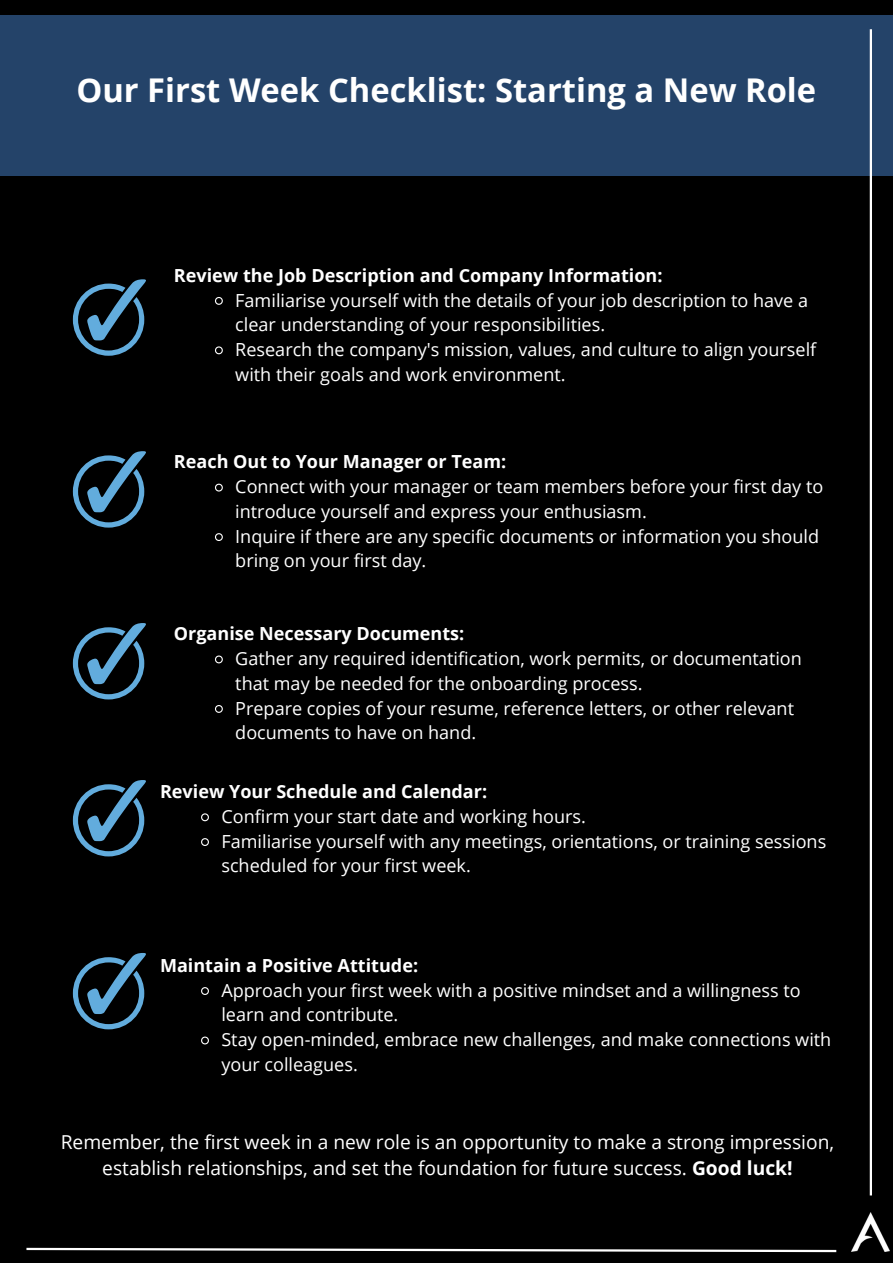
<style>
.page{position:relative;width:893px;height:1264px;background:#fff}
.page>*{position:absolute;margin:0;border:0;box-sizing:border-box;transform-origin:0 0}
.t1{font:700 32.7px "Open Sans";color:#fff}
.t2{font:19.2px/25.8px "Open Sans";color:#fff;text-align:center}
.t3{font:18px/24.8px "Open Sans";color:#fff}
.t4{font:700 18px "Open Sans";color:#fff}
.s1{font-weight:700}
</style>
<div class="page">
<div style="left:0;top:0;width:892px;height:1262px;background:#000"></div>
<div style="left:0;top:15px;width:892px;height:161px;background:#244369"></div>
<svg style="left:73px;top:279px;width:73px;height:77px"></svg>
<svg style="left:73px;top:451px;width:73px;height:76px"></svg>
<svg style="left:73px;top:623px;width:73px;height:76px"></svg>
<svg style="left:73px;top:780px;width:73px;height:76px"></svg>
<svg style="left:73px;top:953px;width:73px;height:76px"></svg>
<svg style="left:26px;top:1247px;width:811px;height:6px"></svg>
<img style="left:851px;top:1212px;width:38px;height:39px">
<svg style="left:215px;top:297px;width:8px;height:8px"></svg>
<svg style="left:215px;top:346px;width:8px;height:9px"></svg>
<svg style="left:215px;top:483px;width:8px;height:9px"></svg>
<svg style="left:215px;top:533px;width:8px;height:8px"></svg>
<hr style="left:869px;top:29px;width:2px;height:1166px;background:#fff">
<svg style="left:215px;top:655px;width:8px;height:9px"></svg>
<svg style="left:215px;top:705px;width:8px;height:8px"></svg>
<svg style="left:201px;top:813px;width:8px;height:9px"></svg>
<svg style="left:201px;top:838px;width:8px;height:8px"></svg>
<svg style="left:201px;top:987px;width:8px;height:8px"></svg>
<svg style="left:201px;top:1036px;width:8px;height:9px"></svg>
<p class="t1" style="left:76px;top:67px;width:741px">Our First Week Checklist: Starting a New Role</p>
<p class="t4" style="left:174px;top:262px;width:490px">Review the Job Description and Company Information:</p>
<p class="t3" style="left:235px;top:287px;width:574px">Familiarise yourself with the details of your job description to have a clear understanding of your responsibilities.</p>
<p class="t3" style="left:235px;top:336px;width:582px">Research the company's mission, values, and culture to align yourself with their goals and work environment.</p>
<p class="t4" style="left:174px;top:449px;width:334px">Reach Out to Your Manager or Team:</p>
<p class="t3" style="left:235px;top:474px;width:589px">Connect with your manager or team members before your first day to introduce yourself and express your enthusiasm.</p>
<p class="t3" style="left:235px;top:523px;width:585px">Inquire if there are any specific documents or information you should bring on your first day.</p>
<p class="t4" style="left:174px;top:621px;width:292px">Organise Necessary Documents:</p>
<p class="t3" style="left:235px;top:645px;width:568px">Gather any required identification, work permits, or documentation that may be needed for the onboarding process.</p>
<p class="t3" style="left:235px;top:695px;width:560px">Prepare copies of your resume, reference letters, or other relevant documents to have on hand.</p>
<p class="t4" style="left:160px;top:779px;width:328px">Review Your Schedule and Calendar:</p>
<p class="t3" style="left:221px;top:803px;width:366px">Confirm your start date and working hours.</p>
<p class="t3" style="left:221px;top:828px;width:606px">Familiarise yourself with any meetings, orientations, or training sessions scheduled for your first week.</p>
<p class="t4" style="left:160px;top:952px;width:260px">Maintain a Positive Attitude:</p>
<p class="t3" style="left:221px;top:977px;width:581px">Approach your first week with a positive mindset and a willingness to learn and contribute.</p>
<p class="t3" style="left:221px;top:1026px;width:611px">Stay open-minded, embrace new challenges, and make connections with your colleagues.</p>
<p class="t2" style="left:61px;top:1128px;width:774px">Remember, the first week in a new role is an opportunity to make a strong impression, establish relationships, and set the foundation for future success. <span class="s1">Good luck!</span></p>
</div>
